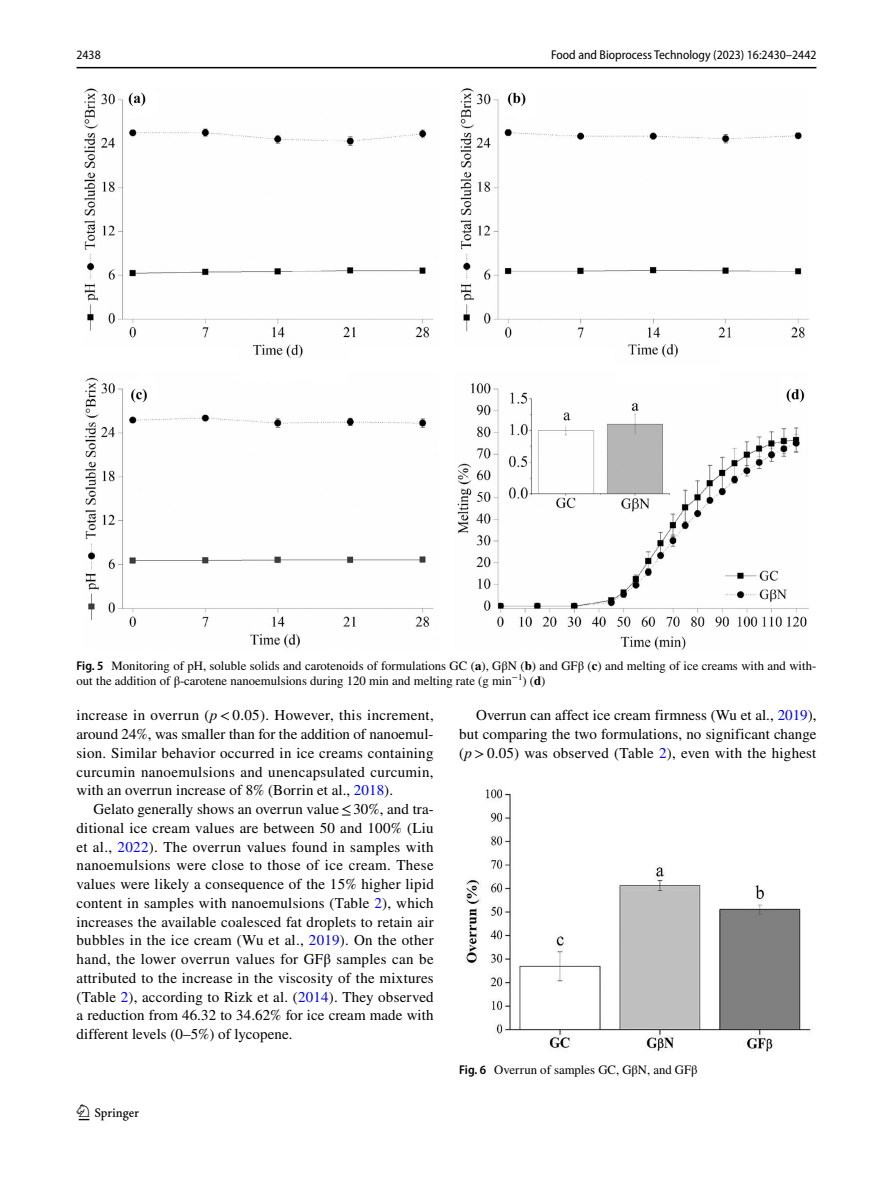
<style>
.page{position:relative;width:893px;height:1187px;background:#fff}
.page>*{position:absolute;margin:0;border:0;box-sizing:border-box;transform-origin:0 0}
.t1{font:22.5px "Springnew Regular 3";color:#000}
.t2{font:15px/18.8px "STIX";letter-spacing:.005em;color:#000;text-align:justify}
.t3{font:12.75px/15px "STIX";color:#000}
.t4{font:semi-condensed 12.75px "Myriad Pro";color:#000}
.s1{font-family:"Myriad Pro";font-weight:600;font-stretch:semi-condensed}
.s2{font-weight:700}
.s3{font-style:italic}
.s4{color:#00f}
</style>
<div class="page">
<hr style="left:77px;top:67px;width:739px;height:1px;background:#000">
<img style="left:84px;top:88px;width:725px;height:562px">
<img style="left:465px;top:788px;width:346px;height:264px">
<p class="t4" style="left:77px;top:48px;width:26px">2438</p>
<p class="t4" style="left:551px;top:48px;width:267px">Food and Bioprocess Technology (2023) 16:2430–2442</p>
<p class="t3" style="left:77px;top:659px;width:741px"><span class="s1">Fig. 5</span> Monitoring of pH, soluble solids and carotenoids of formulations GC (<span class="s2">a</span>), GβN (<span class="s2">b</span>) and GFβ (<span class="s2">c</span>) and melting of ice creams with and with&shy;out the addition of β-carotene nanoemulsions during 120 min and melting rate (g min<sup>−1</sup>) (<span class="s2">d</span>)</p>
<p class="t2" style="left:77px;top:706px;width:359px">increase in overrun (<span class="s3">p</span>&lt;0.05). However, this increment, around 24%, was smaller than for the addition of nanoemul&shy;sion. Similar behavior occurred in ice creams containing curcumin nanoemulsions and unencapsulated curcumin, with an overrun increase of 8% (Borrin et al., <span class="s4">2018</span>).</p>
<p class="t2" style="left:77px;top:800px;width:359px;text-indent:17px">Gelato generally shows an overrun value≤30%, and tra&shy;ditional ice cream values are between 50 and 100% (Liu et al., <span class="s4">2022</span>). The overrun values found in samples with nanoemulsions were close to those of ice cream. These values were likely a consequence of the 15% higher lipid content in samples with nanoemulsions (Table <span class="s4">2</span>), which increases the available coalesced fat droplets to retain air bubbles in the ice cream (Wu et al., <span class="s4">2019</span>). On the other hand, the lower overrun values for GFβ samples can be attributed to the increase in the viscosity of the mixtures (Table <span class="s4">2</span>), according to Rizk et al. (<span class="s4">2014</span>). They observed a reduction from 46.32 to 34.62% for ice cream made with different levels (0–5%) of lycopene.</p>
<h1 class="t1" style="left:79px;top:1104px;width:62px">1 3</h1>
<p class="t2" style="left:459px;top:706px;width:359px;text-indent:17px">Overrun can affect ice cream firmness (Wu et al., <span class="s4">2019</span>), but comparing the two formulations, no significant change (<span class="s3">p</span>&gt;0.05) was observed (Table <span class="s4">2</span>), even with the highest</p>
<p class="t3" style="left:459px;top:1062px;width:240px"><span class="s1">Fig. 6</span> Overrun of samples GC, GβN, and GFβ</p>
</div>
